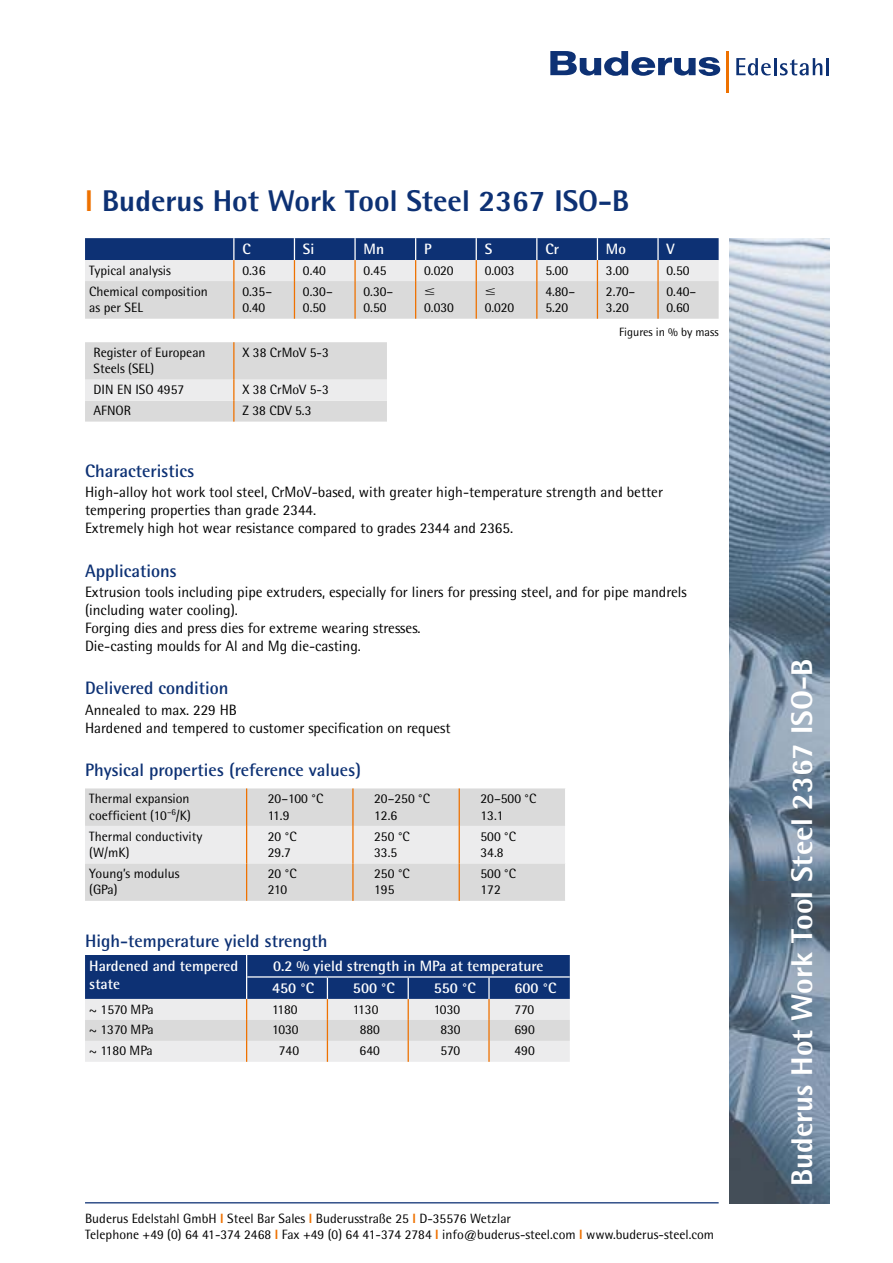
<style>
.page{position:relative;width:893px;height:1263px;background:#fff}
.page>*{position:absolute;margin:0;border:0;box-sizing:border-box;transform-origin:0 0}
.t1{font:800 30px "Rotis Semi Sans";color:#0d3174}
.t2{font:800 30px "Rotis Semi Sans";color:#fff}
.t3{font:700 18px "Rotis Semi Sans";color:#0d3174}
.t4{font:15px/18px "Rotis Semi Sans";color:#000}
.t5{font:700 15px/18px "Rotis Semi Sans";color:#fff}
.t6{font:13.5px/16.5px "Rotis Semi Sans";color:#000}
.t7{font:12px "Rotis Semi Sans";color:#000}
.s1{color:#ee7100}
.s2{font-weight:800;color:#ee7100}
</style>
<div class="page">
<svg style="left:550px;top:51px;width:170px;height:25px"></svg>
<svg style="left:736px;top:58px;width:35px;height:17px"></svg>
<hr style="left:774px;top:58px;width:3px;height:17px;background:#0d3174">
<svg style="left:780px;top:58px;width:49px;height:17px"></svg>
<hr style="left:726px;top:51px;width:3px;height:41px;background:#ee7100">
<img style="left:729px;top:238px;width:100px;height:965px">
<hr style="left:85px;top:1202px;width:634px;height:1px;background:#0d3174">
<svg style="left:85px;top:342px;width:302px;height:80px;background:#dfdede"></svg>
<div style="left:85px;top:788px;width:480px;height:113px;background:#dadada"></div>
<div style="left:85px;top:826px;width:480px;height:37px;background:#ececed"></div>
<hr style="left:246px;top:788px;width:1px;height:38px;background:#ee7100">
<hr style="left:352px;top:788px;width:2px;height:38px;background:#ee7100">
<hr style="left:459px;top:788px;width:1px;height:38px;background:#ee7100">
<hr style="left:246px;top:826px;width:1px;height:37px;background:#ee7100">
<hr style="left:352px;top:826px;width:2px;height:37px;background:#ee7100">
<hr style="left:459px;top:826px;width:1px;height:37px;background:#ee7100">
<hr style="left:246px;top:863px;width:1px;height:38px;background:#ee7100">
<hr style="left:352px;top:863px;width:2px;height:38px;background:#ee7100">
<hr style="left:459px;top:863px;width:1px;height:38px;background:#ee7100">
<svg style="left:85px;top:955px;width:485px;height:107px;background:#8f9cb7"></svg>
<hr style="left:488px;top:977px;width:2px;height:22px;background:#fff">
<hr style="left:247px;top:976px;width:80px;height:1px;background:#fff">
<hr style="left:327px;top:976px;width:81px;height:1px;background:#fff">
<hr style="left:408px;top:976px;width:81px;height:1px;background:#fff">
<hr style="left:489px;top:976px;width:81px;height:1px;background:#fff">
<svg style="left:85px;top:238px;width:634px;height:81px;background:#a8b0c1"></svg>
<h1 class="t1" style="left:85px;top:182px;width:546px"><span class="s1">l</span> Buderus Hot Work Tool Steel 2367 ISO-B</h1>
<p class="t5" style="left:242px;top:239px;width:10px">C</p>
<p class="t5" style="left:303px;top:239px;width:13px">Si</p>
<p class="t5" style="left:364px;top:239px;width:22px">Mn</p>
<p class="t5" style="left:424px;top:239px;width:9px">P</p>
<p class="t5" style="left:485px;top:239px;width:9px">S</p>
<p class="t5" style="left:545px;top:239px;width:15px">Cr</p>
<p class="t5" style="left:606px;top:239px;width:22px">Mo</p>
<p class="t5" style="left:666px;top:239px;width:10px">V</p>
<p class="t6" style="left:89px;top:262px;width:83px">Typical analysis</p>
<p class="t6" style="left:242px;top:262px;width:25px">0.36</p>
<p class="t6" style="left:303px;top:262px;width:25px">0.40</p>
<p class="t6" style="left:364px;top:262px;width:25px">0.45</p>
<p class="t6" style="left:424px;top:262px;width:31px">0.020</p>
<p class="t6" style="left:485px;top:262px;width:31px">0.003</p>
<p class="t6" style="left:545px;top:262px;width:25px">5.00</p>
<p class="t6" style="left:606px;top:262px;width:25px">3.00</p>
<p class="t6" style="left:666px;top:262px;width:25px">0.50</p>
<p class="t6" style="left:89px;top:283px;width:120px">Chemical composition as per SEL</p>
<p class="t6" style="left:242px;top:283px;width:31px">0.35–<br>0.40</p>
<p class="t6" style="left:303px;top:283px;width:31px">0.30–<br>0.50</p>
<p class="t6" style="left:364px;top:283px;width:31px">0.30–<br>0.50</p>
<p class="t6" style="left:545px;top:283px;width:31px">4.80–<br>5.20</p>
<p class="t6" style="left:606px;top:283px;width:31px">2.70–<br>3.20</p>
<p class="t6" style="left:666px;top:283px;width:31px">0.40–<br>0.60</p>
<p class="t7" style="left:619px;top:325px;width:101px">Figures in % by mass</p>
<p class="t6" style="left:424px;top:299px;width:31px">0.030</p>
<p class="t6" style="left:485px;top:299px;width:31px">0.020</p>
<p class="t6" style="left:94px;top:344px;width:114px">Register of European<br>Steels (SEL)</p>
<p class="t6" style="left:242px;top:344px;width:88px">X 38 CrMoV 5-3</p>
<p class="t6" style="left:94px;top:381px;width:92px">DIN EN ISO 4957</p>
<p class="t6" style="left:242px;top:381px;width:88px">X 38 CrMoV 5-3</p>
<p class="t6" style="left:94px;top:402px;width:39px">AFNOR</p>
<p class="t6" style="left:242px;top:402px;width:71px">Z 38 CDV 5.3</p>
<h2 class="t3" style="left:85px;top:460px;width:111px">Characteristics</h2>
<p class="t4" style="left:85px;top:483px;width:579px">High-alloy hot work tool steel, CrMoV-based, with greater high-temperature strength and better tempering properties than grade 2344.<br>Extremely high hot wear resistance compared to grades 2344 and 2365.</p>
<h2 class="t3" style="left:85px;top:560px;width:93px">Applications</h2>
<p class="t4" style="left:85px;top:583px;width:603px">Extrusion tools including pipe extruders, especially for liners for pressing steel, and for pipe mandrels (including water cooling).<br>Forging dies and press dies for extreme wearing stresses.<br>Die-casting moulds for Al and Mg die-casting.</p>
<h2 class="t3" style="left:85px;top:677px;width:145px">Delivered condition</h2>
<p class="t4" style="left:85px;top:700px;width:367px">Annealed to max. 229 HB<br>Hardened and tempered to customer specification on request</p>
<h2 class="t3" style="left:85px;top:759px;width:278px">Physical properties (reference values)</h2>
<p class="t6" style="left:89px;top:790px;width:103px">Thermal expansion coefficient (10<sup>–6</sup>/K)</p>
<p class="t6" style="left:268px;top:790px;width:57px">20–100 °C<br>11.9</p>
<p class="t6" style="left:374px;top:790px;width:57px">20–250 °C<br>12.6</p>
<p class="t6" style="left:480px;top:790px;width:57px">20–500 °C<br>13.1</p>
<p class="t6" style="left:89px;top:827px;width:115px">Thermal conductivity (W/mK)</p>
<p class="t6" style="left:268px;top:827px;width:30px">20 °C<br>29.7</p>
<p class="t6" style="left:374px;top:827px;width:37px">250 °C<br>33.5</p>
<p class="t6" style="left:480px;top:827px;width:37px">500 °C<br>34.8</p>
<p class="t6" style="left:89px;top:865px;width:92px">Young’s modulus (GPa)</p>
<p class="t6" style="left:268px;top:865px;width:30px">20 °C<br>210</p>
<p class="t6" style="left:374px;top:865px;width:37px">250 °C<br>195</p>
<p class="t6" style="left:480px;top:865px;width:37px">500 °C<br>172</p>
<h2 class="t3" style="left:85px;top:930px;width:244px">High-temperature yield strength</h2>
<p class="t5" style="left:89px;top:956px;width:150px">Hardened and tempered state</p>
<p class="t5" style="left:272px;top:954px;width:273px;line-height:21.9px">0.2 % yield strength in MPa at temperature<br>450 °C</p>
<p class="t5" style="left:353px;top:978px;width:43px">500 °C</p>
<p class="t5" style="left:434px;top:978px;width:43px">550 °C</p>
<p class="t5" style="left:514px;top:978px;width:43px">600 °C</p>
<p class="t6" style="left:89px;top:1000px;width:66px">~ 1570 MPa</p>
<p class="t6" style="left:272px;top:1000px;width:27px">1180</p>
<p class="t6" style="left:353px;top:1000px;width:27px">1130</p>
<p class="t6" style="left:434px;top:1000px;width:28px">1030</p>
<p class="t6" style="left:514px;top:1000px;width:21px">770</p>
<p class="t6" style="left:89px;top:1021px;width:66px">~ 1370 MPa</p>
<p class="t6" style="left:272px;top:1021px;width:28px">1030</p>
<p class="t6" style="left:360px;top:1021px;width:22px">880</p>
<p class="t6" style="left:440px;top:1021px;width:22px">830</p>
<p class="t6" style="left:514px;top:1021px;width:22px">690</p>
<p class="t6" style="left:89px;top:1042px;width:65px">~ 1180 MPa</p>
<p class="t6" style="left:279px;top:1042px;width:22px">740</p>
<p class="t6" style="left:360px;top:1042px;width:22px">640</p>
<p class="t6" style="left:440px;top:1042px;width:21px">570</p>
<p class="t6" style="left:514px;top:1042px;width:22px">490</p>
<p class="t6" style="left:85px;top:1210px;width:631px">Buderus Edelstahl GmbH <span class="s2">l</span> Steel Bar Sales <span class="s2">l</span> Buderusstraße 25 <span class="s2">l</span> D-35576 Wetzlar<br>Telephone +49 (0) 64 41-374 2468 <span class="s2">l</span> Fax +49 (0) 64 41-374 2784 <span class="s2">l</span> info@buderus-steel.com <span class="s2">l</span> www.buderus-steel.com</p>
<h1 class="t2" style="left:783px;top:1186px;width:529px;rotate:-90deg">Buderus Hot Work Tool Steel 2367 ISO-B</h1>
</div>
